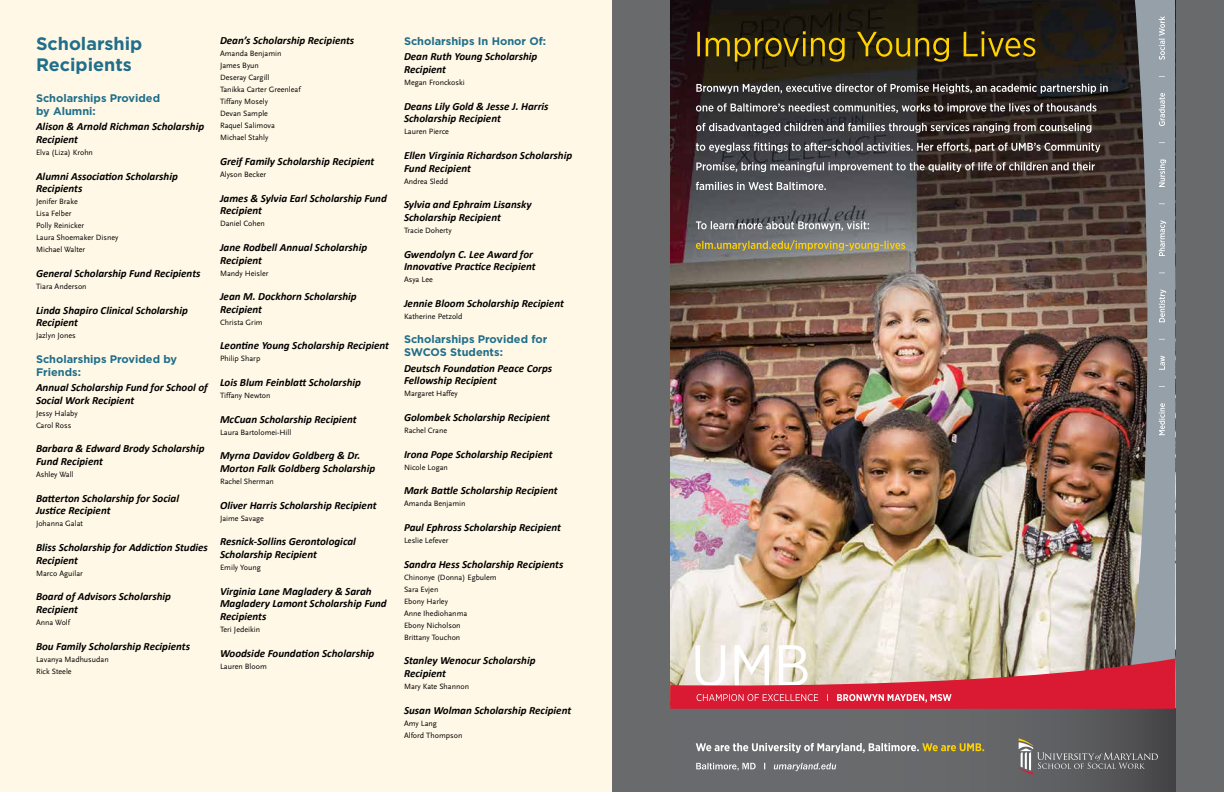
<style>
.page{position:relative;width:1224px;height:792px;background:#fff}
.page>*{position:absolute;margin:0;border:0;box-sizing:border-box;transform-origin:0 0}
.t1{font:700 18px/20.7px "Gotham";color:#206e8a}
.t2{font:italic 700 11px/12.7px "Calibri";color:#000}
.t3{font:700 11px/12.6px "Gotham";color:#206e8a}
.t4{font:8px/12px "Scala Sans OT";color:#000}
</style>
<div class="page">
<div style="left:0;top:0;width:612px;height:792px;background:#fff8e6"></div>
<div style="left:612px;top:0;width:612px;height:792px;background:#696a6c"></div>
<svg style="left:695px;top:709px;width:480px;height:83px"></svg>
<svg style="left:696px;top:763px;width:140px;height:8px"></svg>
<svg style="left:696px;top:743px;width:288px;height:10px"></svg>
<svg style="left:1019px;top:738px;width:139px;height:37px"></svg>
<img style="left:670px;top:0;width:506px;height:709px">
<h1 class="t1" style="left:36px;top:34px;width:108px">Scholarship<br>Recipients</h1>
<p class="t3" style="left:36px;top:92px;width:126px">Scholarships Provided by Alumni:</p>
<p class="t2" style="left:36px;top:120px;width:170px">Alison &amp; Arnold Richman Scholarship<br>Recipient</p>
<p class="t4" style="left:36px;top:147px;width:59px">Elva (Liza) Krohn</p>
<p class="t2" style="left:36px;top:170px;width:143px">Alumni Association Scholarship<br>Recipients</p>
<p class="t4" style="left:36px;top:196px;width:84px">Jenifer Brake<br>Lisa Felber<br>Polly Reinicker<br>Laura Shoemaker Disney<br>Michael Walter</p>
<p class="t2" style="left:36px;top:267px;width:166px">General Scholarship Fund Recipients</p>
<p class="t4" style="left:36px;top:280px;width:52px">Tiara Anderson</p>
<p class="t2" style="left:36px;top:304px;width:153px">Linda Shapiro Clinical Scholarship<br>Recipient</p>
<p class="t4" style="left:36px;top:330px;width:41px">Jazlyn Jones</p>
<p class="t3" style="left:36px;top:353px;width:143px">Scholarships Provided by<br>Friends:</p>
<p class="t2" style="left:36px;top:381px;width:173px">Annual Scholarship Fund for School of<br>Social Work Recipient</p>
<p class="t4" style="left:36px;top:407px;width:43px">Jessy Halaby<br>Carol Ross</p>
<p class="t2" style="left:36px;top:442px;width:170px">Barbara &amp; Edward Brody Scholarship<br>Fund Recipient</p>
<p class="t4" style="left:36px;top:469px;width:39px">Ashley Wall</p>
<p class="t2" style="left:36px;top:492px;width:145px">Batterton Scholarship for Social<br>Justice Recipient</p>
<p class="t4" style="left:36px;top:518px;width:48px">Johanna Galat</p>
<p class="t2" style="left:36px;top:541px;width:173px">Bliss Scholarship for Addiction Studies<br>Recipient</p>
<p class="t4" style="left:36px;top:567px;width:48px">Marco Aguilar</p>
<p class="t2" style="left:36px;top:590px;width:137px">Board of Advisors Scholarship<br>Recipient</p>
<p class="t4" style="left:36px;top:616px;width:36px">Anna Wolf</p>
<p class="t2" style="left:36px;top:640px;width:156px">Bou Family Scholarship Recipients</p>
<p class="t4" style="left:36px;top:653px;width:74px">Lavanya Madhusudan<br>Rick Steele</p>
<p class="t2" style="left:220px;top:34px;width:136px">Dean’s Scholarship Recipients</p>
<p class="t4" style="left:220px;top:48px;width:82px">Amanda Benjamin<br>James Byun<br>Deseray Cargill<br>Tanikka Carter Greenleaf<br>Tiffany Mosely<br>Devan Sample<br>Raquel Salimova<br>Michael Stahly</p>
<p class="t2" style="left:220px;top:155px;width:156px">Greif Family Scholarship Recipient</p>
<p class="t4" style="left:220px;top:168px;width:48px">Alyson Becker</p>
<p class="t2" style="left:220px;top:192px;width:168px">James &amp; Sylvia Earl Scholarship Fund<br>Recipient</p>
<p class="t4" style="left:220px;top:218px;width:46px">Daniel Cohen</p>
<p class="t2" style="left:220px;top:241px;width:149px">Jane Rodbell Annual Scholarship<br>Recipient</p>
<p class="t4" style="left:220px;top:267px;width:50px">Mandy Heisler</p>
<p class="t2" style="left:220px;top:290px;width:138px">Jean M. Dockhorn Scholarship<br>Recipient</p>
<p class="t4" style="left:220px;top:316px;width:44px">Christa Grim</p>
<p class="t2" style="left:220px;top:339px;width:171px">Leontine Young Scholarship Recipient</p>
<p class="t4" style="left:220px;top:353px;width:42px">Philip Sharp</p>
<p class="t2" style="left:220px;top:376px;width:143px">Lois Blum Feinblatt Scholarship</p>
<p class="t4" style="left:220px;top:390px;width:52px">Tiffany Newton</p>
<p class="t2" style="left:220px;top:413px;width:138px">McCuan Scholarship Recipient</p>
<p class="t4" style="left:220px;top:426px;width:73px">Laura Bartolomei-Hill</p>
<p class="t2" style="left:220px;top:449px;width:157px">Myrna Davidov Goldberg &amp; Dr.<br>Morton Falk Goldberg Scholarship</p>
<p class="t4" style="left:220px;top:476px;width:55px">Rachel Sherman</p>
<p class="t2" style="left:220px;top:499px;width:158px">Oliver Harris Scholarship Recipient</p>
<p class="t4" style="left:220px;top:512px;width:45px">Jaime Savage</p>
<p class="t2" style="left:220px;top:535px;width:137px">Resnick-Sollins Gerontological<br>Scholarship Recipient</p>
<p class="t4" style="left:220px;top:562px;width:42px">Emily Young</p>
<p class="t2" style="left:220px;top:585px;width:168px">Virginia Lane Magladery &amp; Sarah<br>Magladery Lamont Scholarship Fund<br>Recipients</p>
<p class="t4" style="left:220px;top:624px;width:42px">Teri Jedeikin</p>
<p class="t2" style="left:220px;top:647px;width:156px">Woodside Foundation Scholarship</p>
<p class="t4" style="left:220px;top:660px;width:48px">Lauren Bloom</p>
<p class="t3" style="left:404px;top:35px;width:144px">Scholarships In Honor Of:</p>
<p class="t2" style="left:404px;top:50px;width:135px">Dean Ruth Young Scholarship<br>Recipient</p>
<p class="t4" style="left:404px;top:77px;width:62px">Megan Fronckoski</p>
<p class="t2" style="left:404px;top:100px;width:146px">Deans Lily Gold &amp; Jesse J. Harris<br>Scholarship Recipient</p>
<p class="t4" style="left:404px;top:126px;width:47px">Lauren Pierce</p>
<p class="t2" style="left:404px;top:149px;width:170px">Ellen Virginia Richardson Scholarship<br>Fund Recipient</p>
<p class="t4" style="left:404px;top:175px;width:46px">Andrea Sledd</p>
<p class="t2" style="left:404px;top:198px;width:129px">Sylvia and Ephraim Lisansky<br>Scholarship Recipient</p>
<p class="t4" style="left:404px;top:224px;width:49px">Tracie Doherty</p>
<p class="t2" style="left:404px;top:248px;width:133px">Gwendolyn C. Lee Award for<br>Innovative Practice Recipient</p>
<p class="t4" style="left:404px;top:274px;width:30px">Asya Lee</p>
<p class="t2" style="left:404px;top:297px;width:161px">Jennie Bloom Scholarship Recipient</p>
<p class="t4" style="left:404px;top:310px;width:60px">Katherine Petzold</p>
<p class="t3" style="left:404px;top:333px;width:145px">Scholarships Provided for<br>SWCOS Students:</p>
<p class="t2" style="left:404px;top:362px;width:150px">Deutsch Foundation Peace Corps<br>Fellowship Recipient</p>
<p class="t4" style="left:404px;top:388px;width:55px">Margaret Haffey</p>
<p class="t2" style="left:404px;top:411px;width:147px">Golombek Scholarship Recipient</p>
<p class="t4" style="left:404px;top:425px;width:45px">Rachel Crane</p>
<p class="t2" style="left:404px;top:448px;width:150px">Irona Pope Scholarship Recipient</p>
<p class="t4" style="left:404px;top:461px;width:45px">Nicole Logan</p>
<p class="t2" style="left:404px;top:484px;width:155px">Mark Battle Scholarship Recipient</p>
<p class="t4" style="left:404px;top:498px;width:63px">Amanda Benjamin</p>
<p class="t2" style="left:404px;top:521px;width:159px">Paul Ephross Scholarship Recipient</p>
<p class="t4" style="left:404px;top:534px;width:46px">Leslie Lefever</p>
<p class="t2" style="left:404px;top:558px;width:161px">Sandra Hess Scholarship Recipients</p>
<p class="t4" style="left:404px;top:571px;width:94px">Chinonye (Donna) Egbulem<br>Sara Evjen<br>Ebony Harley<br>Anne Ihediohanma<br>Ebony Nicholson<br>Brittany Touchon</p>
<p class="t2" style="left:404px;top:654px;width:133px">Stanley Wenocur Scholarship<br>Recipient</p>
<p class="t4" style="left:404px;top:680px;width:67px">Mary Kate Shannon</p>
<p class="t2" style="left:404px;top:704px;width:169px">Susan Wolman Scholarship Recipient</p>
<p class="t4" style="left:404px;top:717px;width:60px">Amy Lang<br>Alford Thompson</p>
</div>
